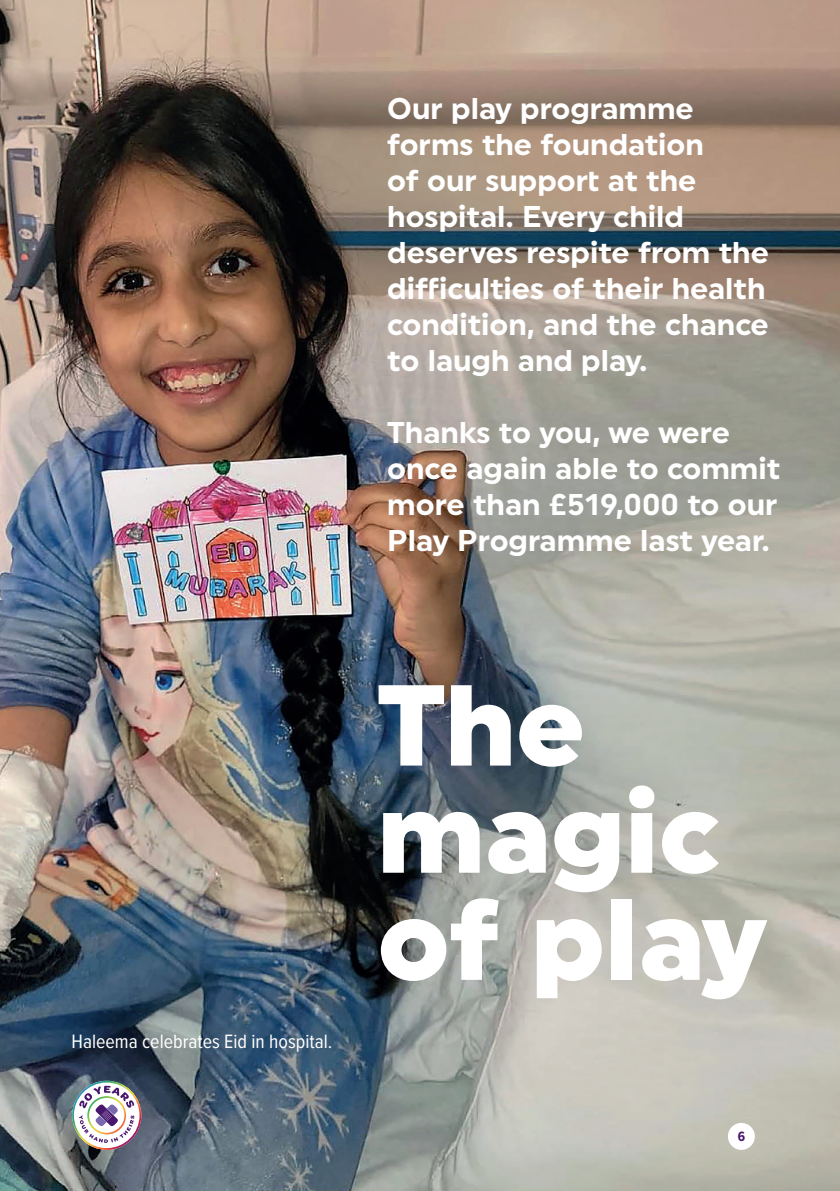
<style>
.page{position:relative;width:840px;height:1191px;background:#fff}
.page>*{position:absolute;margin:0;border:0;box-sizing:border-box;transform-origin:0 0}
.t1{font:900 114.8px "Uniform";color:#fff}
.t2{font:700 30px/36px "Uniform";color:#fff}
.t3{font:20px "Proxima Nova Cond";color:#fff}
.t4{font:700 14px "Proxima Nova Cond";color:#48166d}
</style>
<div class="page">
<img style="left:0;top:0;width:839px;height:1191px">
<div style="left:727px;top:1123px;width:27px;height:26px;background:#fff;border-radius:50%"></div>
<img style="left:72px;top:1080px;width:69px;height:69px;border-radius:35px">
<img style="left:74px;top:1082px;width:65px;height:66px">
<p class="t2" style="left:387px;top:90px;width:383px">Our play programme forms the foundation<br>of our support at the hospital. Every child deserves respite from the difficulties of their health condition, and the chance to laugh and play.</p>
<p class="t2" style="left:387px;top:414px;width:394px">Thanks to you, we were once again able to commit more than £519,000 to our<br>Play Programme last year.</p>
<p class="t3" style="left:72px;top:1026px;width:262px">Haleema celebrates Eid in hospital.</p>
<p class="t1" style="left:377px;top:656px;width:209px">The</p>
<p class="t1" style="left:377px;top:763px;width:344px">magic</p>
<p class="t1" style="left:377px;top:870px;width:390px">of play</p>
<p class="t4" style="left:737px;top:1125px;width:9px">6</p>
</div>
